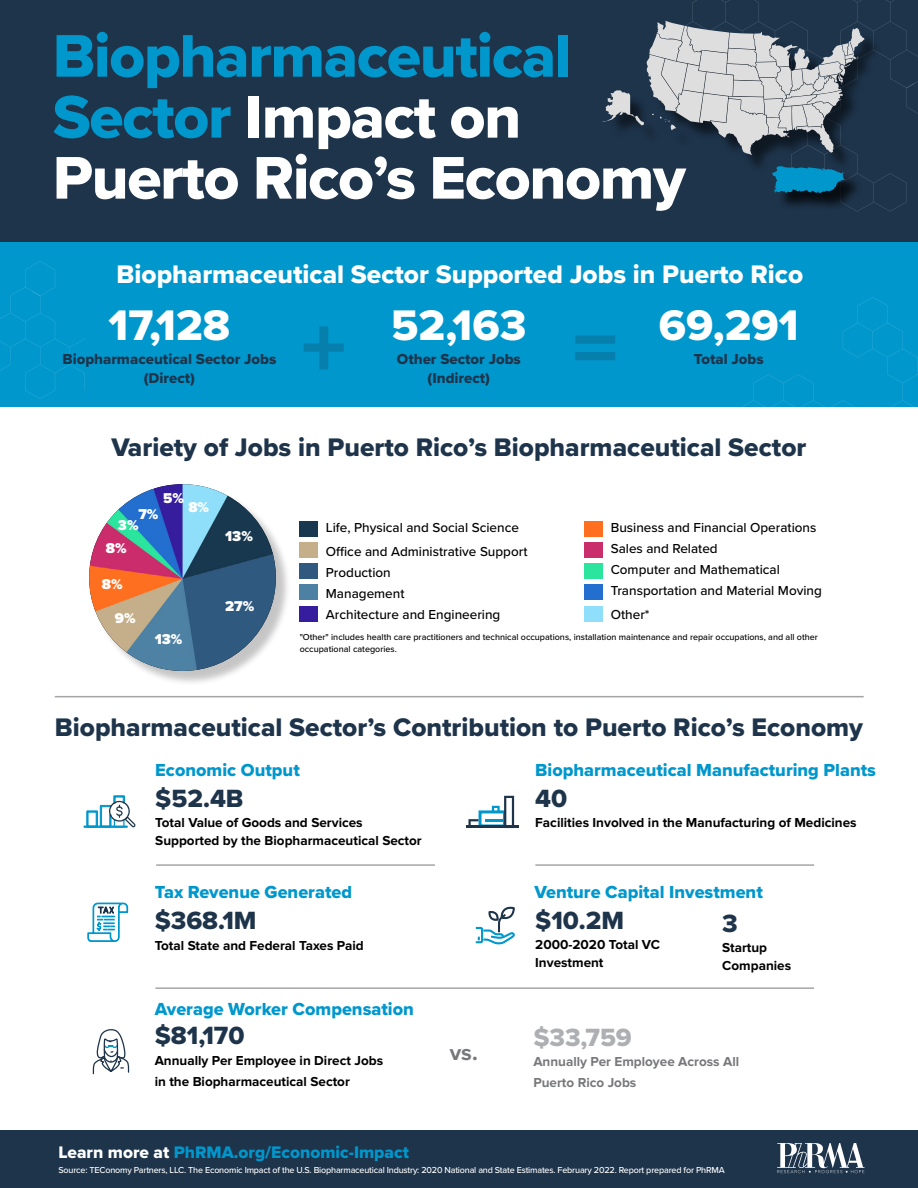
<style>
.page{position:relative;width:918px;height:1188px;background:#fff}
.page>*{position:absolute;margin:0;border:0;box-sizing:border-box;transform-origin:0 0}
.t1{font:62.4px/60.9px "Proxima Nova Extrabld";letter-spacing:-.02em;color:#fff}
.t2{font:44.4px "Proxima Nova Extrabld";color:#fff}
.t3{font:26.4px "Proxima Nova Extrabld";color:#1e344b}
.t4{font:26.4px "Proxima Nova Extrabld";color:#fff}
.t5{font:25.8px "Proxima Nova Extrabld";color:#1e344b}
.t6{font:25.8px "Proxima Nova Extrabld";color:#adafb2}
.t7{font:700 22.5px "Proxima Nova";color:#77787b}
.t8{font:18.15px "Proxima Nova Extrabld";color:#0097cd}
.t9{font:17.4px "Proxima Nova Extrabld";color:#0097cd}
.t10{font:15px/18.9px "Proxima Nova Extrabld";color:#1e344b;text-align:center}
.t11{font:900 14.7px "Proxima Nova";color:#fff}
.t12{font:700 13.5px/18.1px "Proxima Nova";color:#000}
.t13{font:500 13.5px/21px "Proxima Nova";color:#000}
.t14{font:700 13.5px/20.7px "Proxima Nova";color:#77787b}
.t15{font:500 9px "Proxima Nova";letter-spacing:-.02em;color:#fff}
.t16{font:500 9px/12px "Proxima Nova";color:#000}
.s1{color:#0097cd}
.s2{font-size:89.4px;color:#1e344b}
.s3{color:#fff}
</style>
<div class="page">
<div style="left:0;top:0;width:918px;height:242px;background:#1e344b"></div>
<svg style="left:692px;top:0;width:226px;height:212px"></svg>
<div style="left:0;top:242px;width:918px;height:165px;background:#0097cd"></div>
<svg style="left:0;top:261px;width:85px;height:138px"></svg>
<svg style="left:742px;top:297px;width:176px;height:110px"></svg>
<div style="left:0;top:1131px;width:918px;height:57px;background:#1e344b"></div>
<svg style="left:777px;top:1143px;width:87px;height:30px"></svg>
<div style="left:300px;top:607px;width:18px;height:15px;background:#361d9e"></div>
<div style="left:300px;top:584px;width:18px;height:16px;background:#4d81a4"></div>
<div style="left:300px;top:563px;width:18px;height:16px;background:#30597f"></div>
<div style="left:300px;top:542px;width:18px;height:16px;background:#c4af8a"></div>
<div style="left:300px;top:521px;width:18px;height:16px;background:#17384e"></div>
<div style="left:585px;top:607px;width:18px;height:15px;background:#8fdffb"></div>
<div style="left:585px;top:584px;width:18px;height:16px;background:#226fcf"></div>
<div style="left:585px;top:563px;width:18px;height:16px;background:#2be49d"></div>
<div style="left:585px;top:542px;width:18px;height:16px;background:#ca2d6b"></div>
<div style="left:585px;top:521px;width:18px;height:16px;background:#ff6f1f"></div>
<hr style="left:55px;top:696px;width:809px;height:1px;background:#a3a5a8">
<div style="left:91px;top:486px;width:200px;height:200px;background:#000;opacity:.23"></div>
<img style="left:89px;top:484px;width:187px;height:187px;border-radius:93px">
<div style="left:606px;top:24px;width:276px;height:149px;background:#000;opacity:.54"></div>
<div style="left:479px;top:810px;width:27px;height:17px;border:3px solid #0097cd"></div>
<hr style="left:156px;top:864px;width:279px;height:2px;background:#a3a5a8">
<hr style="left:155px;top:987px;width:659px;height:2px;background:#a3a5a8">
<div style="left:84px;top:826px;width:43px;height:1px;border:1px solid #0097cd"></div>
<svg style="left:86px;top:795px;width:50px;height:33px"></svg>
<svg style="left:468px;top:819px;width:11px;height:7px"></svg>
<hr style="left:466px;top:826px;width:53px;height:2px;background:#1e344b">
<svg style="left:487px;top:796px;width:27px;height:30px"></svg>
<hr style="left:535px;top:864px;width:279px;height:2px;background:#a3a5a8">
<svg style="left:87px;top:902px;width:41px;height:40px"></svg>
<svg style="left:476px;top:906px;width:39px;height:38px"></svg>
<hr style="left:485px;top:819px;width:19px;height:3px;background:#0097cd">
<svg style="left:92px;top:1029px;width:38px;height:46px"></svg>
<svg style="left:602px;top:21px;width:263px;height:134px"></svg>
<div style="left:775px;top:169px;width:88px;height:42px;background:#000;opacity:.75"></div>
<svg style="left:772px;top:166px;width:74px;height:27px;background:#0578a5"></svg>
<h1 class="t1" style="left:53px;top:25px;width:634px"><span class="s1">Biopharmaceutical<br>Sector</span> Impact on<br>Puerto Rico’s Economy</h1>
<h3 class="t4" style="left:117px;top:255px;width:688px">Biopharmaceutical Sector Supported Jobs in Puerto Rico</h3>
<h2 class="t2" style="left:109px;top:292px;width:123px">17,128</h2>
<p class="t10" style="left:63px;top:350px;width:215px">Biopharmaceutical Sector Jobs (Direct)</p>
<h2 class="t2" style="left:573px;top:292px;width:228px"><span class="s2">=</span> 69,291</h2>
<h2 class="t2" style="left:301px;top:292px;width:227px"><span class="s2">+</span> 52,163</h2>
<p class="t10" style="left:397px;top:350px;width:125px">Other Sector Jobs (Indirect)</p>
<p class="t10" style="left:694px;top:350px;width:71px">Total Jobs</p>
<h3 class="t3" style="left:111px;top:428px;width:696px">Variety of Jobs in Puerto Rico’s Biopharmaceutical Sector</h3>
<p class="t11" style="left:163px;top:487px;width:22px">5%</p>
<p class="t11" style="left:188px;top:496px;width:22px">8%</p>
<p class="t11" style="left:138px;top:503px;width:22px">7%</p>
<p class="t11" style="left:118px;top:514px;width:22px">3%</p>
<p class="t11" style="left:106px;top:537px;width:22px">8%</p>
<p class="t11" style="left:102px;top:573px;width:22px">8%</p>
<p class="t11" style="left:115px;top:607px;width:22px">9%</p>
<p class="t11" style="left:155px;top:629px;width:29px">13%</p>
<p class="t11" style="left:225px;top:525px;width:29px">13%</p>
<p class="t11" style="left:225px;top:595px;width:31px">27%</p>
<p class="t13" style="left:326px;top:515px;width:203px;line-height:24px">Life, Physical and Social Science<br>Office and Administrative Support</p>
<p class="t13" style="left:326px;top:561px;width:176px">Production<br>Management<br>Architecture and Engineering</p>
<p class="t13" style="left:611px;top:516px;width:213px">Business and Financial Operations<br>Sales and Related<br>Computer and Mathematical<br>Transportation and Material Moving</p>
<p class="t13" style="left:611px;top:603px;width:40px">Other*</p>
<p class="t16" style="left:300px;top:631px;width:520px">"Other" includes health care practitioners and technical occupations, installation maintenance and repair occupations, and all other occupational categories.</p>
<h3 class="t3" style="left:55px;top:708px;width:810px">Biopharmaceutical Sector’s Contribution to Puerto Rico’s Economy</h3>
<h3 class="t8" style="left:155px;top:756px;width:146px">Economic Output</h3>
<h3 class="t5" style="left:155px;top:779px;width:90px">$52.4B</h3>
<p class="t12" style="left:155px;top:814px;width:268px">Total Value of Goods and Services<br>Supported by the Biopharmaceutical Sector</p>
<h3 class="t8" style="left:155px;top:878px;width:199px">Tax Revenue Generated</h3>
<h3 class="t5" style="left:155px;top:901px;width:103px">$368.1M</h3>
<p class="t12" style="left:155px;top:936px;width:211px">Total State and Federal Taxes Paid</p>
<h3 class="t8" style="left:155px;top:996px;width:261px">Average Worker Compensation</h3>
<h3 class="t5" style="left:155px;top:1016px;width:91px">$81,170</h3>
<p class="t12" style="left:155px;top:1050px;width:230px;line-height:20.7px">Annually Per Employee in Direct Jobs in the Biopharmaceutical Sector</p>
<p class="t9" style="left:58px;top:1139px;width:352px"><span class="s3">Learn more at</span> PhRMA.org/Economic-Impact</p>
<h3 class="t7" style="left:450px;top:1040px;width:30px">vs.</h3>
<h3 class="t8" style="left:535px;top:756px;width:342px">Biopharmaceutical Manufacturing Plants</h3>
<h3 class="t5" style="left:535px;top:779px;width:34px">40</h3>
<p class="t12" style="left:535px;top:814px;width:323px">Facilities Involved in the Manufacturing of Medicines</p>
<h3 class="t8" style="left:535px;top:878px;width:230px">Venture Capital Investment</h3>
<h3 class="t5" style="left:535px;top:901px;width:90px">$10.2M</h3>
<p class="t12" style="left:535px;top:936px;width:126px">2000-2020 Total VC<br>Investment</p>
<h3 class="t5" style="left:722px;top:904px;width:17px">3</h3>
<p class="t12" style="left:722px;top:939px;width:70px">Startup<br>Companies</p>
<h3 class="t6" style="left:533px;top:1018px;width:100px">$33,759</h3>
<p class="t14" style="left:533px;top:1052px;width:207px">Annually Per Employee Across All<br>Puerto Rico Jobs</p>
<p class="t15" style="left:58px;top:1163px;width:668px">Source: TEConomy Partners, LLC. The Economic Impact of the U.S. Biopharmaceutical Industry: 2020 National and State Estimates. February 2022. Report prepared for PhRMA</p>
</div>
